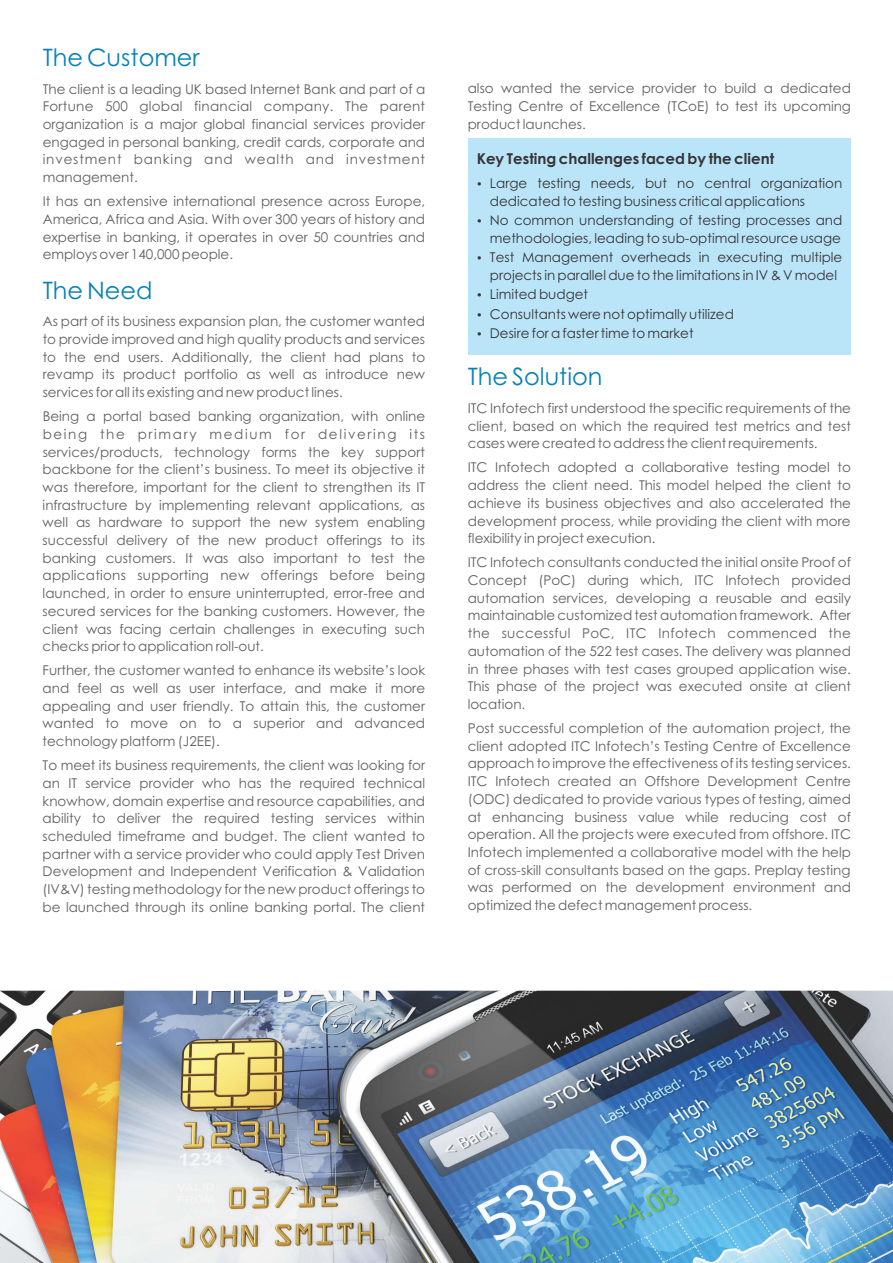
<style>
.page{position:relative;width:893px;height:1263px;background:#fff}
.page>*{position:absolute;margin:0;border:0;box-sizing:border-box;transform-origin:0 0}
.t1{font:24px "Century Gothic";color:#0882b4}
.t2{font:700 15px "Century Gothic";color:#373435}
.t3{font:13.5px/17.7px "Century Gothic";color:#606062;text-align:justify}
.t4{font:13.5px/17.7px "Century Gothic";color:#373435}
</style>
<div class="page">
<img style="left:0;top:991px;width:893px;height:272px">
<div style="left:468px;top:138px;width:382px;height:217px;background:#bae5f9"></div>
<h1 class="t1" style="left:43px;top:48px;width:159px">The Customer</h1>
<p class="t3" style="left:43px;top:81px;width:384px">The client is a leading UK based Internet Bank and part of a Fortune 500 global financial company. The parent organization is a major global financial services provider engaged in personal banking, credit cards, corporate and investment banking and wealth and investment management.</p>
<p class="t3" style="left:43px;top:194px;width:384px">It has an extensive international presence across Europe, America, Africa and Asia. With over 300 years of history and expertise in banking, it operates in over 50 countries and employs over 140,000 people.</p>
<h1 class="t1" style="left:43px;top:281px;width:111px">The Need</h1>
<p class="t3" style="left:43px;top:314px;width:384px">As part of its business expansion plan, the customer wanted to provide improved and high quality products and services to the end users. Additionally, the client had plans to revamp its product portfolio as well as introduce new services for all its existing and new product lines.</p>
<p class="t3" style="left:43px;top:409px;width:384px">Being a portal based banking organization, with online being the primary medium for delivering its services/products, technology forms the key support backbone for the client’s business. To meet its objective it was therefore, important for the client to strengthen its IT infrastructure by implementing relevant applications, as well as hardware to support the new system enabling successful delivery of the new product offerings to its banking customers. It was also important to test the applications supporting new offerings before being launched, in order to ensure uninterrupted, error-free and secured services for the banking customers. However, the client was facing certain challenges in executing such checks prior to application roll-out.</p>
<p class="t3" style="left:43px;top:663px;width:384px">Further, the customer wanted to enhance its website’s look and feel as well as user interface, and make it more appealing and user friendly. To attain this, the customer wanted to move on to a superior and advanced technology platform (J2EE).</p>
<p class="t3" style="left:43px;top:758px;width:384px">To meet its business requirements, the client was looking for an IT service provider who has the required technical knowhow, domain expertise and resource capabilities, and ability to deliver the required testing services within scheduled timeframe and budget. The client wanted to partner with a service provider who could apply Test Driven Development and Independent Verification &amp; Validation (IV&amp;V) testing methodology for the new product offerings to be launched through its online banking portal. The client</p>
<p class="t3" style="left:468px;top:81px;width:385px">also wanted the service provider to build a dedicated Testing Centre of Excellence (TCoE) to test its upcoming product launches.</p>
<p class="t2" style="left:477px;top:152px;width:299px">Key Testing challenges faced by the client</p>
<p class="t4" style="left:490px;top:176px;width:354px;text-indent:-13px">• Large testing needs, but no central organization dedicated to testing business critical applications</p>
<p class="t4" style="left:477px;top:213px;width:367px;text-align:right">• No common understanding of testing processes and methodologies, leading to sub-optimal resource usage</p>
<p class="t4" style="left:477px;top:250px;width:367px;text-align:center">• Test Management overheads in executing multiple projects in parallel due to the limitations in IV &amp; V model</p>
<p class="t4" style="left:477px;top:287px;width:113px">• Limited budget</p>
<p class="t4" style="left:477px;top:306px;width:259px">• Consultants were not optimally utilized</p>
<p class="t4" style="left:477px;top:325px;width:218px">• Desire for a faster time to market</p>
<h1 class="t1" style="left:468px;top:367px;width:136px">The Solution</h1>
<p class="t3" style="left:468px;top:400px;width:385px">ITC Infotech first understood the specific requirements of the client, based on which the required test metrics and test cases were created to address the client requirements.</p>
<p class="t3" style="left:468px;top:460px;width:385px">ITC Infotech adopted a collaborative testing model to address the client need. This model helped the client to achieve its business objectives and also accelerated the development process, while providing the client with more flexibility in project execution.</p>
<p class="t3" style="left:468px;top:555px;width:385px">ITC Infotech consultants conducted the initial onsite Proof of Concept (PoC) during which, ITC Infotech provided automation services, developing a reusable and easily maintainable customized test automation framework. After the successful PoC, ITC Infotech commenced the automation of the 522 test cases. The delivery was planned in three phases with test cases grouped application wise.<br>This phase of the project was executed onsite at client location.</p>
<p class="t3" style="left:468px;top:720px;width:385px">Post successful completion of the automation project, the client adopted ITC Infotech’s Testing Centre of Excellence approach to improve the effectiveness of its testing services.<br>ITC Infotech created an Offshore Development Centre (ODC) dedicated to provide various types of testing, aimed at enhancing business value while reducing cost of operation. All the projects were executed from offshore. ITC Infotech implemented a collaborative model with the help of cross-skill consultants based on the gaps. Preplay testing was performed on the development environment and optimized the defect management process.</p>
</div>
